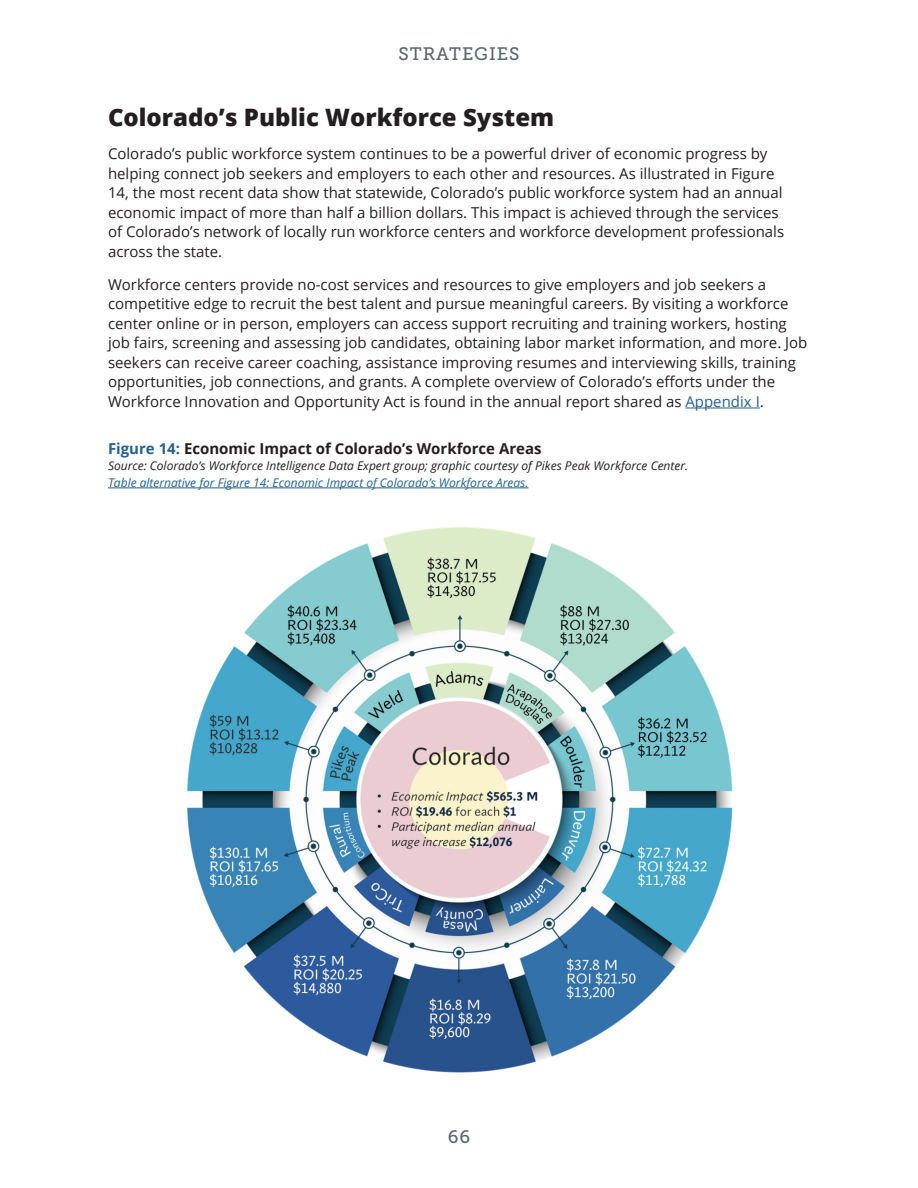
<style>
.page{position:relative;width:918px;height:1188px;background:#fff}
.page>*{position:absolute;margin:0;border:0;box-sizing:border-box;transform-origin:0 0}
.t1{font:800 24px "Open Sans";color:#231f20}
.t2{font:18px "Museo Slab 500";letter-spacing:.05em;color:#5b6770}
.P_-_Body{font:15px/19.5px "Open Sans";color:#231f20}
.Figure_Text{font:700 15px "Open Sans";color:#231f20}
.t3{font:italic 12px "Open Sans";color:#231f20}
.t4{font:italic 12px "Open Sans";color:#236192}
.s1{color:#236192}
</style>
<div class="page">
<img style="left:187px;top:527px;width:546px;height:546px">
<hr style="left:108px;top:488px;width:420px;height:1px;background:#236192">
<hr style="left:685px;top:408px;width:75px;height:1px;background:#236192">
<p class="t2" style="left:399px;top:44px;width:122px">STRATEGIES</p>
<h4 class="t1" style="left:108px;top:99px;width:448px">Colorado’s Public Workforce System</h4>
<p class="P_-_Body" style="left:108px;top:144px;width:678px">Colorado’s public workforce system continues to be a powerful driver of economic progress by helping connect job seekers and employers to each other and resources. As illustrated in Figure 14, the most recent data show that statewide, Colorado’s public workforce system had an annual economic impact of more than half a billion dollars. This impact is achieved through the services of Colorado’s network of locally run workforce centers and workforce development professionals across the state.</p>
<p class="P_-_Body" style="left:108px;top:274px;width:701px">Workforce centers provide no-cost services and resources to give employers and job seekers a competitive edge to recruit the best talent and pursue meaningful careers. By visiting a workforce center online or in person, employers can access support recruiting and training workers, hosting job fairs, screening and assessing job candidates, obtaining labor market information, and more. Job seekers can receive career coaching, assistance improving resumes and interviewing skills, training opportunities, job connections, and grants. A complete overview of Colorado’s efforts under the Workforce Innovation and Opportunity Act is found in the annual report shared as <span class="s1">Appendix I</span>.</p>
<p class="Figure_Text" style="left:108px;top:438px;width:435px"><span class="s1">Figure 14:</span> Economic Impact of Colorado’s Workforce Areas</p>
<p class="t3" style="left:108px;top:458px;width:582px">Source: Colorado’s Workforce Intelligence Data Expert group; graphic courtesy of Pikes Peak Workforce Center.</p>
<p class="t4" style="left:108px;top:474px;width:422px">Table alternative for Figure 14: Economic Impact of Colorado’s Workforce Areas.</p>
<p class="t2" style="left:448px;top:1127px;width:24px">66</p>
</div>
